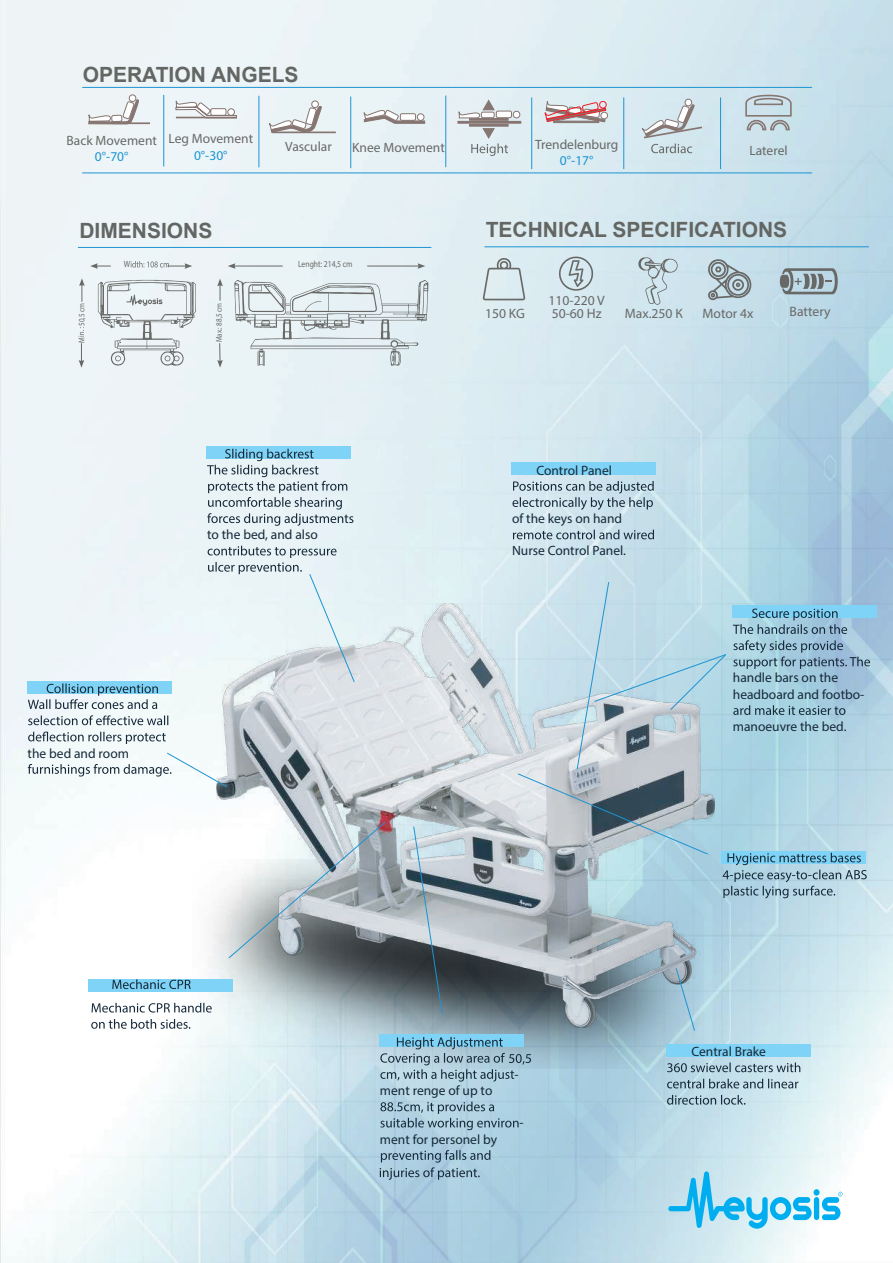
<style>
.page{position:relative;width:893px;height:1263px;background:#fff}
.page>*{position:absolute;margin:0;border:0;box-sizing:border-box;transform-origin:0 0}
.t1{font:700 21px "Arial";color:#636662}
.t2{font:13.65px/13.6px "Myriad Pro";color:#686967}
.t3{font:13.5px/16.2px "Myriad Pro";color:#162939}
.t4{font:13.5px "Myriad Pro";color:#686967}
.t5{font:13.5px "Myriad Pro";color:#1c94d2}
.t6{font:9px "Myriad Pro";color:#686967;scale:.85 1}
.t7{font:8.25px "Myriad Pro";color:#686967;scale:.85 1}
</style>
<div class="page">
<img style="left:0;top:0;width:893px;height:1263px">
<svg style="left:234px;top:279px;width:194px;height:87px;background:#d4dde0"></svg>
<svg style="left:98px;top:280px;width:98px;height:86px;background:#d6dcdf"></svg>
<hr style="left:234px;top:266px;width:49px;height:1px;background:#686967">
<svg style="left:228px;top:263px;width:8px;height:6px"></svg>
<hr style="left:367px;top:266px;width:52px;height:1px;background:#686967">
<svg style="left:418px;top:263px;width:7px;height:6px"></svg>
<svg style="left:79px;top:278px;width:6px;height:24px"></svg>
<svg style="left:79px;top:343px;width:5px;height:25px"></svg>
<svg style="left:217px;top:279px;width:6px;height:22px"></svg>
<svg style="left:217px;top:343px;width:6px;height:25px"></svg>
<svg style="left:90px;top:263px;width:21px;height:6px"></svg>
<hr style="left:78px;top:247px;width:353px;height:1px;background:#1c94d2">
<svg style="left:78px;top:327px;width:6px;height:10px"></svg>
<svg style="left:131px;top:261px;width:61px;height:8px"></svg>
<svg style="left:88px;top:67px;width:51px;height:102px;background:#e8ecee"></svg>
<hr style="left:112px;top:122px;width:38px;height:2px;background:#867571">
<svg style="left:175px;top:100px;width:62px;height:58px;background:#e6ecee"></svg>
<hr style="left:176px;top:117px;width:61px;height:1px;background:#867571">
<div style="left:311px;top:101px;width:8px;height:7px;background:#fff;border-radius:50%"></div>
<div style="left:311px;top:100px;width:8px;height:8px;border:1px solid #867571;border-radius:50%"></div>
<svg style="left:268px;top:105px;width:55px;height:35px;background:#d7dadc"></svg>
<hr style="left:272px;top:132px;width:64px;height:1px;background:#867571">
<hr style="left:163px;top:95px;width:1px;height:71px;background:#1c94d2">
<div style="left:457px;top:121px;width:64px;height:3px;background:#867571;border:1px solid #867571"></div>
<svg style="left:544px;top:100px;width:64px;height:26px;background:#cfb3b6"></svg>
<div style="left:553px;top:121px;width:46px;height:2px;border:1px solid #867571"></div>
<svg style="left:363px;top:108px;width:62px;height:18px"></svg>
<hr style="left:531px;top:97px;width:1px;height:72px;background:#1c94d2">
<hr style="left:623px;top:97px;width:1px;height:72px;background:#1c94d2">
<div style="left:685px;top:99px;width:7px;height:7px;background:#fff;border-radius:50%"></div>
<div style="left:684px;top:99px;width:8px;height:7px;border:1px solid #867571;border-radius:50%"></div>
<hr style="left:82px;top:87px;width:730px;height:1px;background:#1c94d2">
<hr style="left:82px;top:173px;width:730px;height:1px;background:#1c94d2">
<svg style="left:744px;top:94px;width:48px;height:37px;background:#b9c6cc"></svg>
<hr style="left:259px;top:96px;width:1px;height:71px;background:#1c94d2">
<hr style="left:350px;top:97px;width:1px;height:71px;background:#1c94d2">
<hr style="left:720px;top:97px;width:1px;height:72px;background:#1c94d2">
<hr style="left:445px;top:96px;width:1px;height:71px;background:#1c94d2">
<svg style="left:482px;top:257px;width:44px;height:44px;background:#ccd9dd"></svg>
<svg style="left:558px;top:256px;width:36px;height:35px"></svg>
<svg style="left:638px;top:257px;width:40px;height:48px;background:#c0d2d9"></svg>
<svg style="left:707px;top:258px;width:45px;height:42px;background:#a6b6bc"></svg>
<svg style="left:780px;top:268px;width:58px;height:26px;background:#92a1a7"></svg>
<hr style="left:484px;top:247px;width:385px;height:1px;background:#1c94d2">
<img style="left:192px;top:860px;width:508px;height:209px">
<img style="left:217px;top:604px;width:498px;height:423px">
<svg style="left:668px;top:1171px;width:174px;height:58px;background:#a1dcf1"></svg>
<div style="left:732px;top:605px;width:145px;height:13px;background:#7fd3f6"></div>
<div style="left:511px;top:462px;width:145px;height:13px;background:#7fd3f6"></div>
<svg style="left:512px;top:481px;width:142px;height:29px;background:#aec3cd"></svg>
<svg style="left:513px;top:530px;width:141px;height:9px"></svg>
<div style="left:206px;top:446px;width:145px;height:13px;background:#7fd3f6"></div>
<svg style="left:207px;top:449px;width:146px;height:77px;background:#bed2da"></svg>
<div style="left:27px;top:680px;width:145px;height:13px;background:#7fd3f6"></div>
<svg style="left:28px;top:683px;width:130px;height:26px"></svg>
<svg style="left:28px;top:715px;width:140px;height:10px"></svg>
<svg style="left:28px;top:731px;width:138px;height:13px"></svg>
<div style="left:88px;top:979px;width:145px;height:13px;background:#7fd3f6"></div>
<div style="left:379px;top:1034px;width:145px;height:13px;background:#7fd3f6"></div>
<svg style="left:380px;top:1101px;width:139px;height:29px;background:#98b7c7"></svg>
<div style="left:666px;top:1044px;width:144px;height:13px;background:#7fd3f6"></div>
<svg style="left:667px;top:1062px;width:133px;height:10px"></svg>
<svg style="left:667px;top:1079px;width:131px;height:9px"></svg>
<svg style="left:667px;top:1095px;width:78px;height:10px"></svg>
<svg style="left:208px;top:546px;width:147px;height:137px;background:#dee9ec"></svg>
<svg style="left:413px;top:826px;width:30px;height:188px;background:#89979f"></svg>
<svg style="left:675px;top:967px;width:20px;height:64px"></svg>
<svg style="left:517px;top:581px;width:353px;height:317px;background:#aecbd8"></svg>
<svg style="left:28px;top:752px;width:199px;height:35px"></svg>
<svg style="left:228px;top:821px;width:158px;height:138px"></svg>
<svg style="left:458px;top:99px;width:63px;height:57px;background:#ced4d7"></svg>
<svg style="left:641px;top:104px;width:63px;height:49px;background:#c8d5da"></svg>
<svg style="left:112px;top:979px;width:79px;height:10px"></svg>
<svg style="left:92px;top:1003px;width:120px;height:9px"></svg>
<svg style="left:91px;top:1019px;width:99px;height:10px"></svg>
<svg style="left:380px;top:1037px;width:151px;height:44px;background:#92b7c9"></svg>
<svg style="left:380px;top:1150px;width:110px;height:30px;background:#92b1c4"></svg>
<h1 class="t1" style="left:83px;top:59px;width:217px">OPERATION ANGELS</h1>
<p class="t4" style="left:67px;top:132px;width:92px">Back Movement</p>
<p class="t5" style="left:95px;top:148px;width:35px">0°-70°</p>
<p class="t4" style="left:168px;top:130px;width:86px">Leg Movement</p>
<p class="t5" style="left:194px;top:147px;width:35px">0°-30°</p>
<p class="t4" style="left:535px;top:136px;width:85px">Trendelenburg</p>
<p class="t5" style="left:560px;top:152px;width:35px">0°-17°</p>
<p class="t4" style="left:285px;top:138px;width:48px">Vascular</p>
<p class="t4" style="left:352px;top:139px;width:94px">Knee Movement</p>
<p class="t4" style="left:749px;top:142px;width:40px">Laterel</p>
<h1 class="t1" style="left:79px;top:216px;width:135px">DIMENSIONS</h1>
<h1 class="t1" style="left:486px;top:215px;width:303px">TECHNICAL SPECIFICATIONS</h1>
<p class="t7" style="left:77px;top:326px;width:28px;rotate:-90deg">50,5 cm</p>
<p class="t7" style="left:77px;top:343px;width:8px;rotate:-90deg">M</p>
<p class="t6" style="left:124px;top:259px;width:9px">W</p>
<p class="t6" style="left:298px;top:259px;width:66px">Lenght: 214,5 cm</p>
<p class="t7" style="left:214px;top:342px;width:47px;rotate:-90deg">Max.: 88,5 cm</p>
<p class="t3" style="left:207px;top:526px;width:112px">to the bed, and also</p>
<p class="t3" style="left:28px;top:745px;width:103px">the bed and room</p>
<p class="t2" style="left:485px;top:307px;width:41px">150 KG</p>
<p class="t2" style="left:549px;top:293px;width:58px">110-220 V<br>50-60 Hz</p>
<p class="t2" style="left:625px;top:307px;width:60px">Max.250 К</p>
<p class="t2" style="left:702px;top:307px;width:53px">Motor 4x</p>
<p class="t2" style="left:790px;top:305px;width:42px">Battery</p>
<p class="t3" style="left:536px;top:462px;width:77px">Control Panel</p>
<p class="t3" style="left:512px;top:510px;width:112px">of the keys on hand</p>
<p class="t3" style="left:512px;top:543px;width:115px">Nurse Control Panel.</p>
<p class="t3" style="left:733px;top:670px;width:133px">handle bars on the headboard and footbo-</p>
<p class="t3" style="left:733px;top:718px;width:115px">manoeuvre the bed.</p>
<p class="t3" style="left:380px;top:1082px;width:114px">ment renge of up to</p>
<p class="t3" style="left:380px;top:1131px;width:119px">ment for personel by</p>
<p class="t3" style="left:515px;top:1066px;width:6px">-</p>
<p class="t3" style="left:520px;top:1114px;width:6px">-</p>
<p class="t3" style="left:691px;top:1043px;width:76px">Central Brake</p>
</div>
